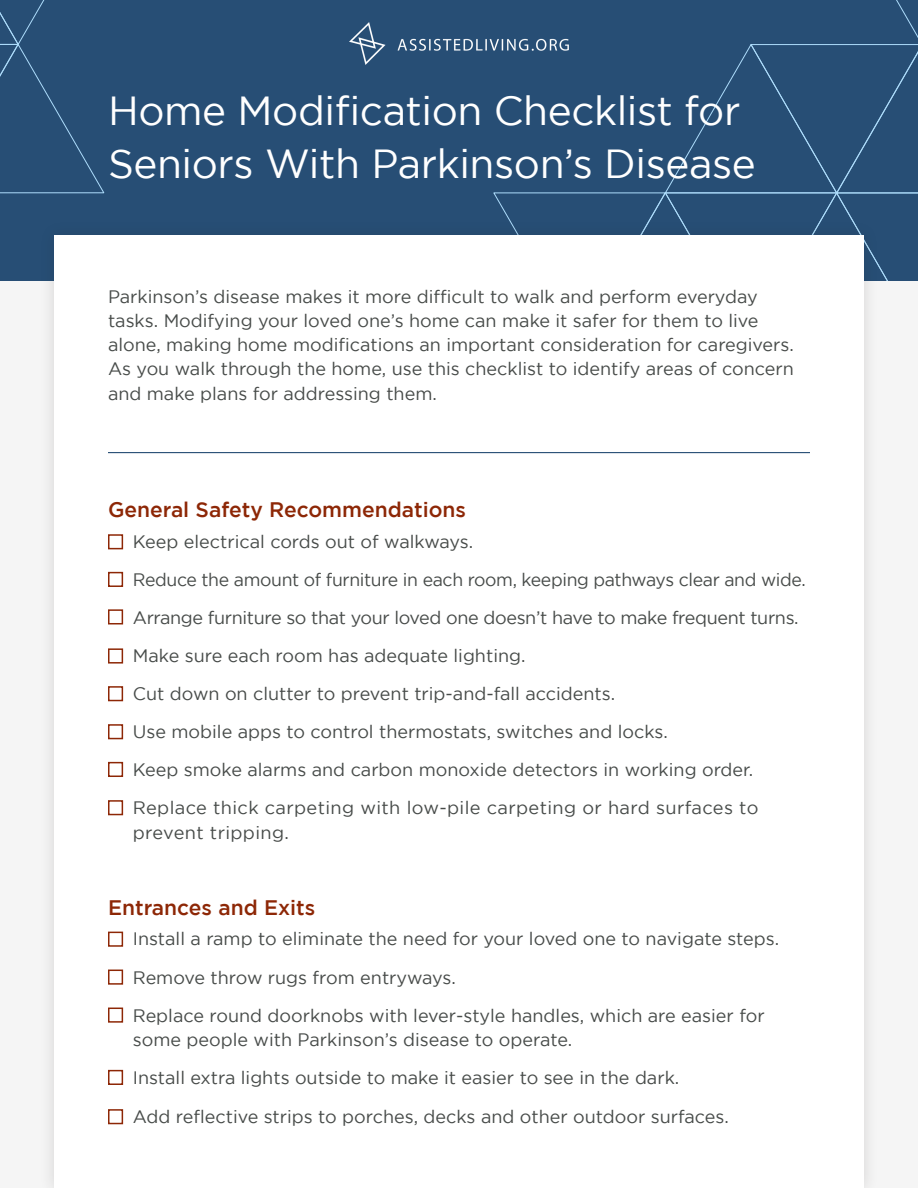
<style>
.page{position:relative;width:918px;height:1188px;background:#f5f5f5}
.page>*{position:absolute;margin:0;border:0;box-sizing:border-box;transform-origin:0 0}
.t1{font:40.5px/52.5px "Gotham";letter-spacing:-.01em;color:#fff}
.t2{font:500 21px "Gotham";color:#8d2706}
.t3{font:18px/38.1px "Gotham";color:#474b49}
.t4{font:18px "Gotham";letter-spacing:.02em;color:#474b49}
</style>
<div class="page">
<div style="left:0;top:0;width:918px;height:280px;background:#274e75"></div>
<svg style="left:493px;top:0;width:425px;height:280px"></svg>
<div style="left:39px;top:220px;width:841px;height:968px;background:#231f20;opacity:.15"></div>
<div style="left:54px;top:235px;width:810px;height:953px;background:#fff"></div>
<hr style="left:108px;top:452px;width:702px;height:1px;background:#274e75">
<img style="left:349px;top:22px;width:220px;height:42px">
<svg style="left:0;top:0;width:104px;height:280px"></svg>
<div style="left:108px;top:572px;width:15px;height:15px;background:#fff;border:2px solid #8d2706"></div>
<div style="left:108px;top:534px;width:15px;height:15px;background:#fff;border:2px solid #8d2706"></div>
<div style="left:108px;top:609px;width:15px;height:15px;background:#fff;border:2px solid #8d2706"></div>
<div style="left:108px;top:648px;width:15px;height:16px;background:#fff;border:2px solid #8d2706"></div>
<div style="left:108px;top:686px;width:15px;height:15px;background:#fff;border:2px solid #8d2706"></div>
<div style="left:108px;top:724px;width:15px;height:15px;background:#fff;border:2px solid #8d2706"></div>
<div style="left:108px;top:762px;width:15px;height:15px;background:#fff;border:2px solid #8d2706"></div>
<div style="left:108px;top:800px;width:15px;height:15px;background:#fff;border:2px solid #8d2706"></div>
<div style="left:108px;top:932px;width:15px;height:15px;background:#fff;border:2px solid #8d2706"></div>
<div style="left:108px;top:970px;width:15px;height:15px;background:#fff;border:2px solid #8d2706"></div>
<div style="left:108px;top:1008px;width:15px;height:15px;background:#fff;border:2px solid #8d2706"></div>
<div style="left:108px;top:1070px;width:15px;height:15px;background:#fff;border:2px solid #8d2706"></div>
<div style="left:108px;top:1109px;width:15px;height:15px;background:#fff;border:2px solid #8d2706"></div>
<h1 class="t1" style="left:108px;top:84px;width:649px">Home Modification Checklist for<br>Seniors With Parkinson’s Disease</h1>
<p class="t3" style="left:108px;top:284px;width:687px;line-height:24.3px">Parkinson’s disease makes it more difficult to walk and perform everyday tasks. Modifying your loved one’s home can make it safer for them to live alone, making home modifications an important consideration for caregivers.<br>As you walk through the home, use this checklist to identify areas of concern and make plans for addressing them.</p>
<p class="t2" style="left:108px;top:498px;width:360px">General Safety Recommendations</p>
<p class="t3" style="left:133px;top:522px;width:674px">Keep electrical cords out of walkways.<br>Reduce the amount of furniture in each room, keeping pathways clear and wide.<br>Arrange furniture so that your loved one doesn’t have to make frequent turns.<br>Make sure each room has adequate lighting.<br>Cut down on clutter to prevent trip-and-fall accidents.<br>Use mobile apps to control thermostats, switches and locks.<br>Keep smoke alarms and carbon monoxide detectors in working order.<br>Replace thick carpeting with low-pile carpeting or hard surfaces to</p>
<p class="t4" style="left:133px;top:823px;width:158px">prevent tripping.</p>
<p class="t2" style="left:108px;top:895px;width:209px">Entrances and Exits</p>
<p class="t3" style="left:133px;top:920px;width:648px">Install a ramp to eliminate the need for your loved one to navigate steps.<br>Remove throw rugs from entryways.<br>Replace round doorknobs with lever-style handles, which are easier for</p>
<p class="t3" style="left:133px;top:1019px;width:598px;line-height:38.8px">some people with Parkinson’s disease to operate.<br>Install extra lights outside to make it easier to see in the dark.<br>Add reflective strips to porches, decks and other outdoor surfaces.</p>
</div>
